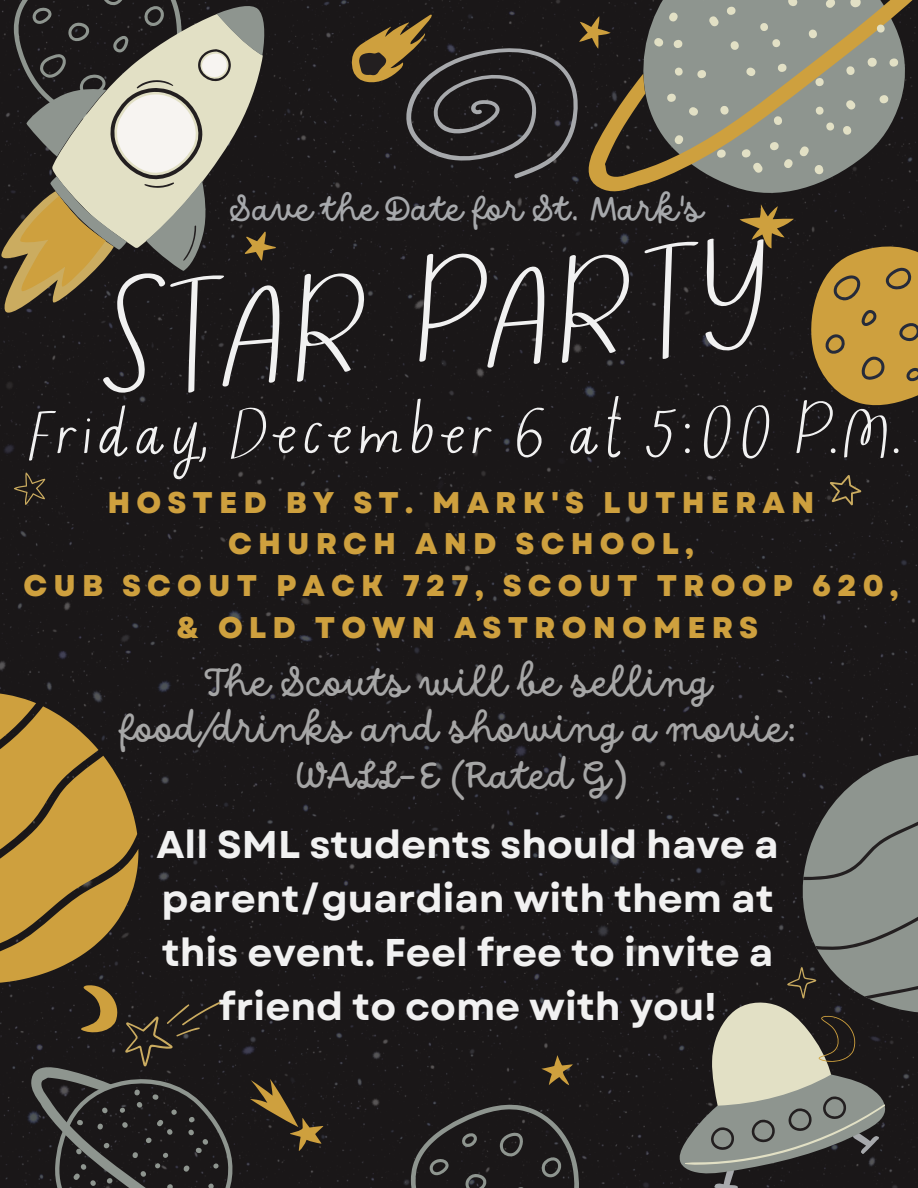
<style>
.page{position:relative;width:918px;height:1188px;background:#1a1718}
.page>*{position:absolute;margin:0;border:0;box-sizing:border-box;transform-origin:0 0}
.t1{font:153.3px "Rocking Horse";color:#f1f1f1}
.t2{font:76.05px "Rocking Horse";letter-spacing:-.02em;color:#f1f1f1}
.t3{font:42px/46.2px "DO Script Regular";color:#a6a6a6;text-align:center}
.t4{font:700 38.7px/54px "Garet";color:#f1f1f1;text-align:center}
.t5{font:37.2px "DO Script Regular";color:#a7a9ac}
.t6{font:800 29.85px "Garet";letter-spacing:.205em;color:#cea03e}
</style>
<div class="page">
<div style="left:621px;top:193px;width:287px;height:10px;background:#1a1718"></div>
<svg style="left:573px;top:0;width:345px;height:193px;fill:#8e958f"></svg>
<svg style="left:669px;top:12px;width:9px;height:10px"></svg>
<svg style="left:654px;top:38px;width:9px;height:9px"></svg>
<svg style="left:674px;top:40px;width:9px;height:8px"></svg>
<svg style="left:673px;top:66px;width:12px;height:11px"></svg>
<svg style="left:697px;top:70px;width:9px;height:8px"></svg>
<svg style="left:667px;top:94px;width:9px;height:8px"></svg>
<svg style="left:689px;top:107px;width:9px;height:9px"></svg>
<svg style="left:720px;top:106px;width:9px;height:9px"></svg>
<svg style="left:746px;top:67px;width:9px;height:9px"></svg>
<svg style="left:730px;top:41px;width:9px;height:9px"></svg>
<svg style="left:709px;top:16px;width:10px;height:10px"></svg>
<svg style="left:697px;top:0;width:13px;height:1px"></svg>
<svg style="left:727px;top:7px;width:9px;height:8px"></svg>
<svg style="left:788px;top:0;width:9px;height:6px"></svg>
<svg style="left:758px;top:22px;width:12px;height:10px"></svg>
<svg style="left:770px;top:38px;width:12px;height:10px"></svg>
<svg style="left:809px;top:29px;width:8px;height:9px"></svg>
<svg style="left:826px;top:0;width:9px;height:8px"></svg>
<svg style="left:778px;top:64px;width:9px;height:8px"></svg>
<svg style="left:850px;top:0;width:11px;height:7px"></svg>
<svg style="left:774px;top:116px;width:8px;height:9px"></svg>
<svg style="left:717px;top:149px;width:9px;height:9px"></svg>
<svg style="left:742px;top:149px;width:21px;height:24px"></svg>
<svg style="left:770px;top:142px;width:9px;height:8px"></svg>
<svg style="left:784px;top:159px;width:9px;height:9px"></svg>
<svg style="left:800px;top:146px;width:9px;height:10px"></svg>
<svg style="left:814px;top:105px;width:22px;height:27px"></svg>
<svg style="left:846px;top:100px;width:9px;height:10px"></svg>
<svg style="left:846px;top:66px;width:9px;height:9px"></svg>
<svg style="left:868px;top:58px;width:9px;height:9px"></svg>
<svg style="left:843px;top:126px;width:8px;height:9px"></svg>
<svg style="left:880px;top:95px;width:8px;height:8px"></svg>
<svg style="left:813px;top:77px;width:13px;height:10px"></svg>
<svg style="left:889px;top:58px;width:9px;height:9px"></svg>
<svg style="left:815px;top:165px;width:8px;height:9px"></svg>
<svg style="left:675px;top:135px;width:8px;height:9px"></svg>
<svg style="left:875px;top:23px;width:12px;height:11px"></svg>
<svg style="left:805px;top:234px;width:113px;height:174px"></svg>
<svg style="left:740px;top:205px;width:54px;height:43px"></svg>
<svg style="left:411px;top:1104px;width:168px;height:84px"></svg>
<svg style="left:830px;top:475px;width:31px;height:30px"></svg>
<svg style="left:351px;top:14px;width:260px;height:165px"></svg>
<svg style="left:0;top:0;width:276px;height:326px"></svg>
<svg style="left:541px;top:1055px;width:32px;height:30px"></svg>
<svg style="left:0;top:692px;width:323px;height:496px"></svg>
<svg style="left:14px;top:472px;width:31px;height:33px"></svg>
<svg style="left:667px;top:742px;width:251px;height:446px"></svg>
<p class="t5" style="left:231px;top:188px;width:475px">Save the Date for St. Mark's</p>
<p class="t1" style="left:91px;top:242px;width:675px;rotate:-4deg">STAR PARTY</p>
<p class="t2" style="left:27px;top:382px;width:879px">Friday, December 6 at 5:00 P.M.</p>
<p class="t6" style="left:108px;top:481px;width:708px">HOSTED BY ST. MARK'S LUTHERAN</p>
<p class="t6" style="left:228px;top:522px;width:467px">CHURCH AND SCHOOL,</p>
<p class="t6" style="left:24px;top:564px;width:876px">CUB SCOUT PACK 727, SCOUT TROOP 620,</p>
<h1 class="t6" style="left:177px;top:606px;width:583px">&amp; OLD TOWN ASTRONOMERS</h1>
<h5 class="t3" style="left:120px;top:662px;width:679px">The Scouts will be selling food/drinks and showing a movie:<br>WALL-E (Rated G)</h5>
<p class="t4" style="left:156px;top:817px;width:624px">All SML students should have a parent/guardian with them at this event. Feel free to invite a friend to come with you!</p>
</div>
